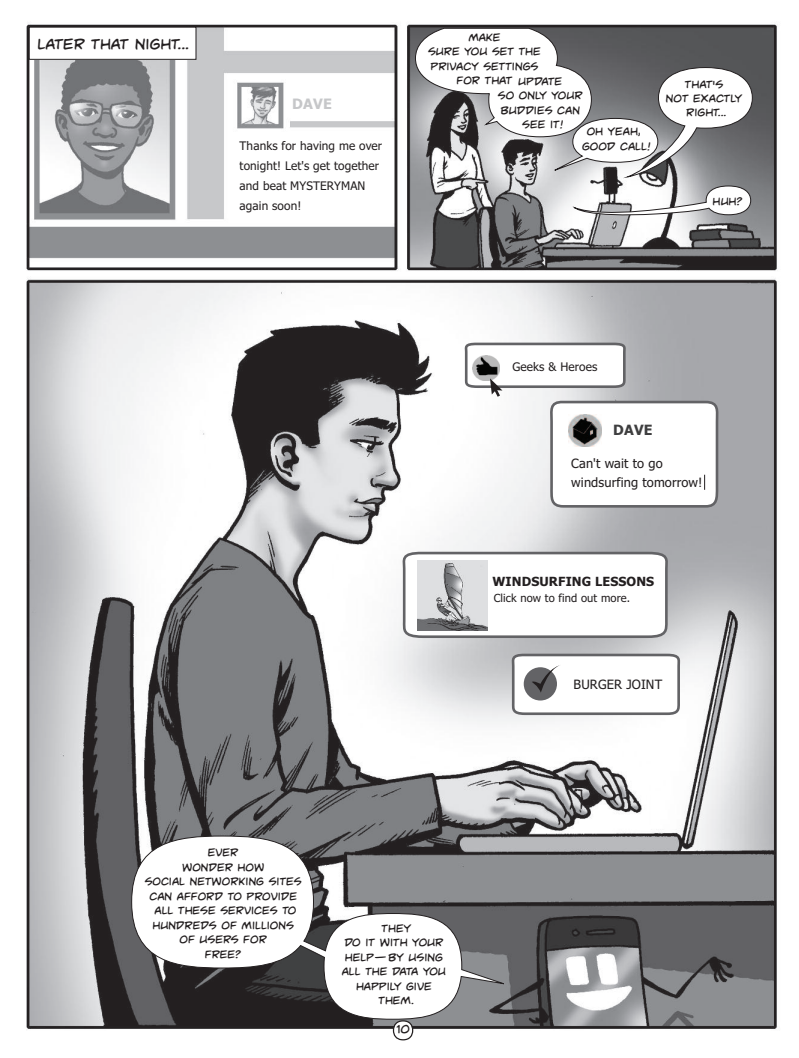
<style>
.page{position:relative;width:799px;height:1058px;background:#fff}
.page>*{position:absolute;margin:0;border:0;box-sizing:border-box;transform-origin:0 0}
.t1{font:19.75px "Unmasked BB";color:#231f20}
.t2{font:15.62px "Unmasked BB";color:#231f20}
.t3{font:14.5px/14.4px "Unmasked BB";color:#231f20;text-align:center}
.t4{font:700 14.38px "Tahoma";color:#c6c7c9}
.t5{font:700 14.12px "Tahoma";color:#3e3e3f}
.t6{font:12.88px/19.9px "Tahoma";letter-spacing:.01em;color:#231f20}
.t7{font:700 12.62px "Tahoma";letter-spacing:.01em;color:#231f20}
.t8{font:11.88px "Tahoma";letter-spacing:.01em;color:#231f20}
.t9{font:11.75px/19.9px "Tahoma";letter-spacing:.01em;color:#231f20}
.t10{font:11.12px "Tahoma";letter-spacing:.01em;color:#231f20}
</style>
<div class="page">
<img style="left:26px;top:24px;width:751px;height:1017px">
<div style="left:29px;top:27px;width:167px;height:32px;background:#fff"></div>
<div style="left:29px;top:27px;width:167px;height:33px;border:1px solid #231f20"></div>
<svg style="left:414px;top:27px;width:339px;height:152px"></svg>
<svg style="left:573px;top:185px;width:178px;height:34px"></svg>
<svg style="left:131px;top:835px;width:374px;height:185px"></svg>
<svg style="left:399px;top:550px;width:273px;height:89px"></svg>
<svg style="left:509px;top:652px;width:174px;height:64px"></svg>
<svg style="left:462px;top:341px;width:260px;height:168px"></svg>
<img style="left:417px;top:560px;width:70px;height:70px">
<svg style="left:374px;top:956px;width:12px;height:2px"></svg>
<svg style="left:393px;top:1020px;width:20px;height:20px"></svg>
<h1 class="t1" style="left:37px;top:30px;width:153px">Later that night...</h1>
<p class="t4" style="left:292px;top:94px;width:41px">DAVE</p>
<p class="t9" style="left:240px;top:136px;width:144px">Thanks for having me over tonight! Let's get together and beat MYSTERYMAN again soon!</p>
<p class="t3" style="left:468px;top:29px;width:34px">Make</p>
<p class="t3" style="left:428px;top:43px;width:114px">sure you set the</p>
<p class="t3" style="left:430px;top:58px;width:109px">privacy settings</p>
<p class="t3" style="left:456px;top:72px;width:107px">for that update</p>
<p class="t3" style="left:498px;top:87px;width:86px">so only your buddies can see it!</p>
<p class="t3" style="left:582px;top:123px;width:70px">Oh yeah, good call!</p>
<p class="t3" style="left:666px;top:75px;width:78px">That's<br>not exactly right...</p>
<p class="t3" style="left:712px;top:192px;width:32px">Huh?</p>
<p class="t8" style="left:512px;top:359px;width:86px">Geeks &amp; Heroes</p>
<p class="t5" style="left:613px;top:419px;width:41px">DAVE</p>
<p class="t6" style="left:571px;top:452px;width:133px">Can't wait to go windsurfing tomorrow!</p>
<p class="t7" style="left:492px;top:572px;width:163px">WINDSURFING LESSONS</p>
<p class="t10" style="left:494px;top:591px;width:138px">Click now to find out more.</p>
<p class="t6" style="left:573px;top:673px;width:90px">BURGER JOINT</p>
<p class="t3" style="left:145px;top:844px;width:158px">Ever<br>wonder how<br>social networking sites can afford to provide all these services to hundreds of millions of users for<br>free?</p>
<p class="t3" style="left:342px;top:919px;width:106px">They<br>do it with your help by using all the data you happily give them.</p>
<p class="t2" style="left:396px;top:1018px;width:15px">10</p>
</div>
